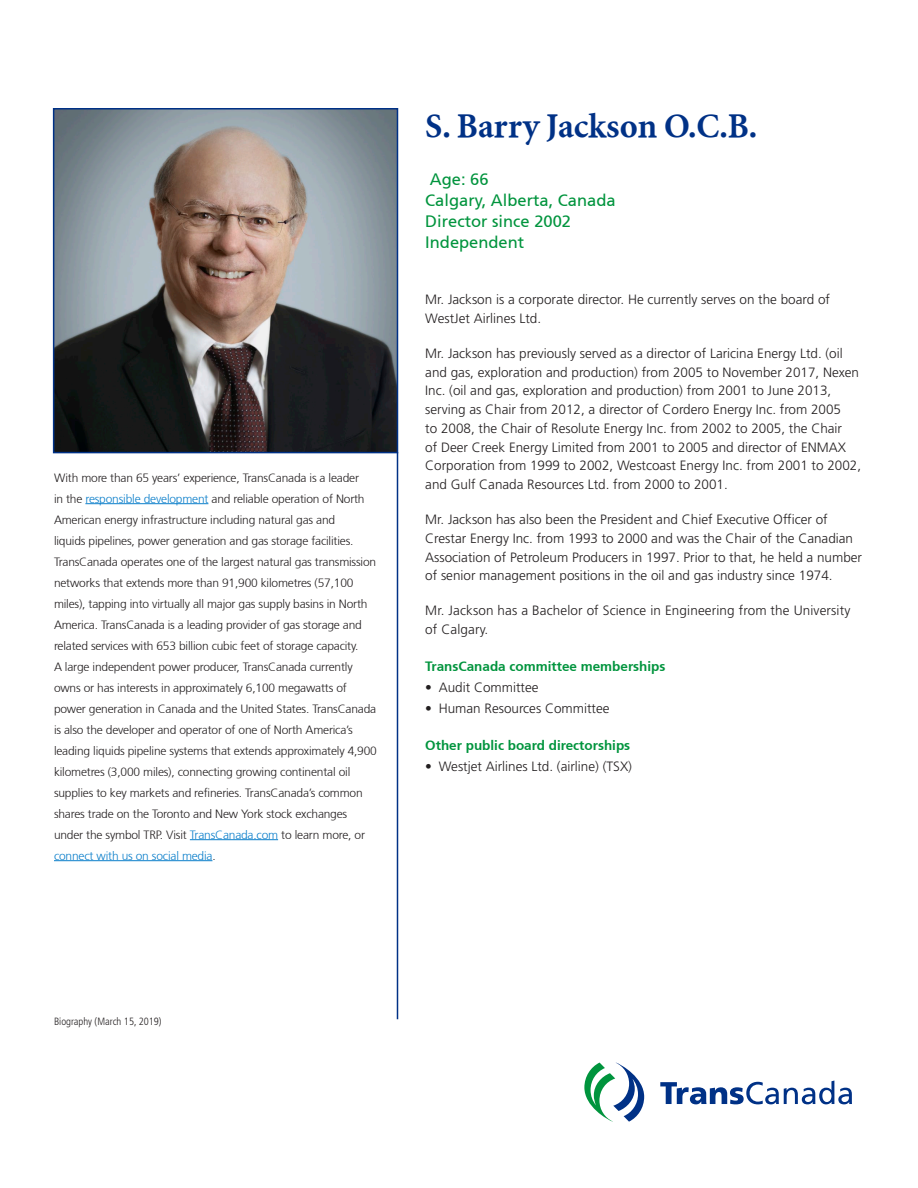
<style>
.page{position:relative;width:918px;height:1188px;background:#fff}
.page>*{position:absolute;margin:0;border:0;box-sizing:border-box;transform-origin:0 0}
.Name{font:34.5px "Minion TC Bold";color:#003186}
.t1{font:16.5px/21px "Frutiger TC Roman";color:#00943d}
.About{font:300 13.5px/18.8px "Frutiger";color:#231f20}
.Subhead1{font:13.5px "Frutiger TC Bold";color:#00943d}
.t2{font:300 12px/21px "Frutiger 45";letter-spacing:-.015em;color:#231f20}
.t3{font:300 condensed 10.5px "Frutiger";color:#231f20}
.s1{color:#0a7eca}
</style>
<div class="page">
<hr style="left:397px;top:452px;width:1px;height:567px;background:#003186">
<svg style="left:660px;top:1081px;width:192px;height:23px"></svg>
<svg style="left:584px;top:1063px;width:60px;height:59px"></svg>
<hr style="left:85px;top:503px;width:123px;height:1px;background:#0a7eca">
<hr style="left:190px;top:839px;width:88px;height:1px;background:#0a7eca">
<hr style="left:54px;top:860px;width:158px;height:1px;background:#0a7eca">
<svg style="left:52px;top:108px;width:347px;height:346px;background:#6d6d6e"></svg>
<p class="t2" style="left:54px;top:467px;width:324px">With more than 65 years’ experience, TransCanada is a leader<br>in the <span class="s1">responsible development</span> and reliable operation of North American energy infrastructure including natural gas and<br>liquids pipelines, power generation and gas storage facilities.<br>TransCanada operates one of the largest natural gas transmission networks that extends more than 91,900 kilometres (57,100 miles), tapping into virtually all major gas supply basins in North America. TransCanada is a leading provider of gas storage and related services with 653 billion cubic feet of storage capacity.<br>A large independent power producer, TransCanada currently owns or has interests in approximately 6,100 megawatts of power generation in Canada and the United States. TransCanada is also the developer and operator of one of North America’s leading liquids pipeline systems that extends approximately 4,900 kilometres (3,000 miles), connecting growing continental oil supplies to key markets and refineries. TransCanada’s common shares trade on the Toronto and New York stock exchanges under the symbol TRP. Visit <span class="s1">TransCanada.com</span> to learn more, or <span class="s1">connect with us on social media</span>.</p>
<p class="Name" style="left:425px;top:108px;width:333px">S. Barry Jackson O.C.B.</p>
<p class="t1" style="left:425px;top:168px;width:192px">Age: 66<br>Calgary, Alberta, Canada<br>Director since 2002<br>Independent</p>
<p class="About" style="left:425px;top:290px;width:406px">Mr. Jackson is a corporate director. He currently serves on the board of<br>WestJet Airlines Ltd.</p>
<p class="About" style="left:425px;top:344px;width:437px">Mr. Jackson has previously served as a director of Laricina Energy Ltd. (oil and gas, exploration and production) from 2005 to November 2017, Nexen Inc. (oil and gas, exploration and production) from 2001 to June 2013, serving as Chair from 2012, a director of Cordero Energy Inc. from 2005<br>to 2008, the Chair of Resolute Energy Inc. from 2002 to 2005, the Chair<br>of Deer Creek Energy Limited from 2001 to 2005 and director of ENMAX Corporation from 1999 to 2002, Westcoast Energy Inc. from 2001 to 2002, and Gulf Canada Resources Ltd. from 2000 to 2001.</p>
<p class="About" style="left:425px;top:510px;width:438px">Mr. Jackson has also been the President and Chief Executive Officer of Crestar Energy Inc. from 1993 to 2000 and was the Chair of the Canadian Association of Petroleum Producers in 1997. Prior to that, he held a number of senior management positions in the oil and gas industry since 1974.</p>
<p class="About" style="left:425px;top:601px;width:427px">Mr. Jackson has a Bachelor of Science in Engineering from the University of Calgary.</p>
<p class="Subhead1" style="left:425px;top:659px;width:242px">TransCanada committee memberships</p>
<p class="About" style="left:425px;top:678px;width:115px">• Audit Committee</p>
<p class="About" style="left:425px;top:699px;width:186px">• Human Resources Committee</p>
<p class="Subhead1" style="left:425px;top:738px;width:207px">Other public board directorships</p>
<p class="About" style="left:425px;top:758px;width:208px">• Westjet Airlines Ltd. (airline) (TSX)</p>
<p class="t3" style="left:54px;top:1015px;width:109px">Biography (March 15, 2019)</p>
</div>
